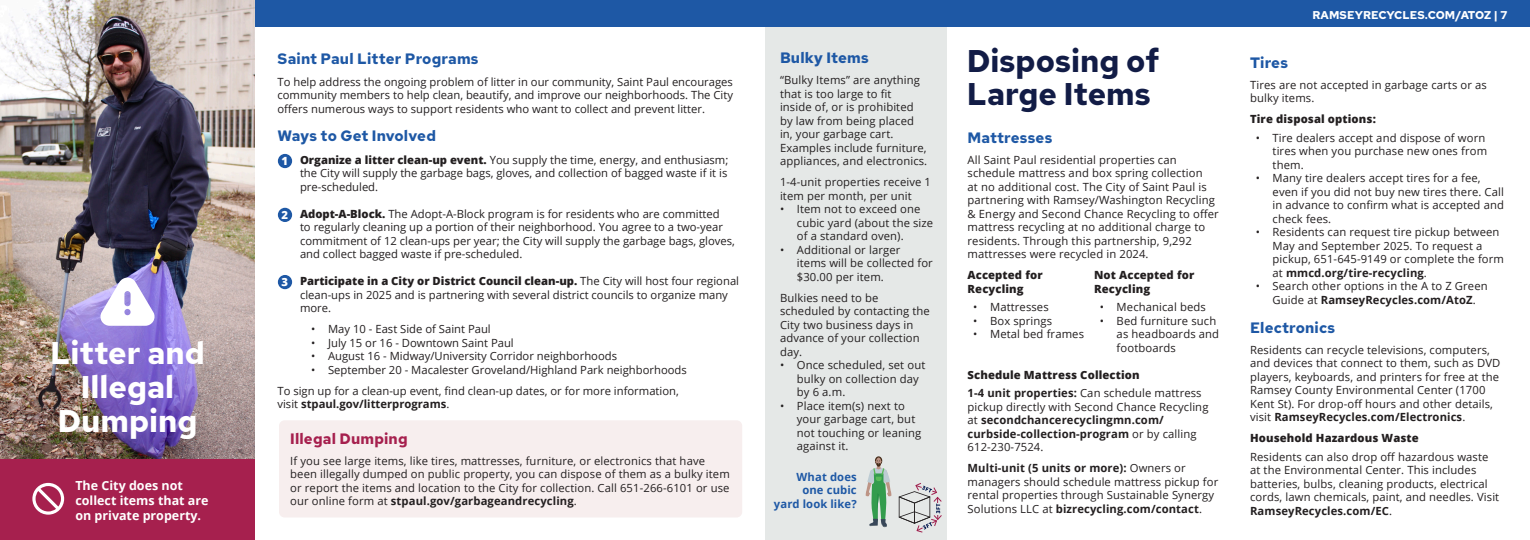
<style>
.page{position:relative;width:1530px;height:540px;background:#fff}
.page>*{position:absolute;margin:0;border:0;box-sizing:border-box;transform-origin:0 0}
.t1{font:700 31.25px "Red Hat Text";color:#fff}
.t2{font:700 31.25px "Red Hat Text";color:#121c46}
.t3{font:700 15px "Red Hat Text";letter-spacing:.01em;color:#1e58a5}
.t4{font:700 15px "Red Hat Text";letter-spacing:.01em;color:#a6204e}
.Paragraph{font:700 12.5px/15px "Open Sans";color:#fff}
.Callout_Box_Head_Blue{font:11.25px/13.5px "Open Sans";letter-spacing:.01em;color:#231f20}
.Body_Text{font:11.25px/13.5px "Open Sans";color:#231f20;text-align:justify}
.Callout_Box_Head_Blue-2{font:800 11.25px/13.5px "Open Sans";letter-spacing:.01em;color:#231f20}
.Body_Text-2{font:700 11.25px "Open Sans";color:#231f20}
.Callout_Box_Head_Blue-3{font:700 11.25px/13.5px "Open Sans";letter-spacing:.01em;color:#1e58a5;text-align:right}
.Page_Header{font:700 11.25px "Red Hat Text";letter-spacing:.01em;color:#fff}
.Body_Text-3{font:800 11.25px "Open Sans";color:#fff}
.s1{font-weight:800}
.s2{font-weight:400}
.s3{font-weight:700}
</style>
<div class="page">
<div style="left:765px;top:27px;width:182px;height:513px;background:#e5e8e7"></div>
<div style="left:32px;top:0;width:810px;height:27px;background:#1e58a5"></div>
<div style="left:765px;top:0;width:765px;height:27px;background:#1e58a5"></div>
<img style="left:0;top:0;width:255px;height:459px">
<div style="left:279px;top:420px;width:463px;height:98px;background:#f7eeee;border-radius:6px"></div>
<svg style="left:100px;top:278px;width:55px;height:48px"></svg>
<div style="left:278px;top:154px;width:14px;height:14px;background:#1e58a5;border-radius:50%"></div>
<div style="left:278px;top:208px;width:14px;height:14px;background:#1e58a5;border-radius:50%"></div>
<div style="left:278px;top:275px;width:14px;height:14px;background:#1e58a5;border-radius:50%"></div>
<div style="left:0;top:459px;width:255px;height:81px;background:#a6204e"></div>
<svg style="left:32px;top:483px;width:32px;height:32px"></svg>
<svg style="left:899px;top:483px;width:43px;height:50px"></svg>
<svg style="left:866px;top:456px;width:25px;height:71px"></svg>
<h2 class="t1" style="left:50px;top:333px;width:156px">Litter and</h2>
<h2 class="t1" style="left:81px;top:366px;width:95px">Illegal</h2>
<h2 class="t1" style="left:57px;top:400px;width:142px">Dumping</h2>
<p class="Paragraph" style="left:75px;top:477px;width:135px">The City does not collect items that are on private property.</p>
<h3 class="t3" style="left:278px;top:48px;width:203px">Saint Paul Litter Programs</h3>
<p class="Body_Text" style="left:278px;top:75px;width:457px">To help address the ongoing problem of litter in our community, Saint Paul encourages community members to help clean, beautify, and improve our neighborhoods. The City offers numerous ways to support residents who want to collect and prevent litter.</p>
<h3 class="t3" style="left:278px;top:126px;width:160px">Ways to Get Involved</h3>
<p class="Body_Text" style="left:300px;top:152px;width:430px"><span class="s1">Organize a litter clean-up event.</span> You supply the time, energy, and enthusiasm; the City will supply the garbage bags, gloves, and collection of bagged waste if it is pre-scheduled.</p>
<p class="Body_Text" style="left:300px;top:206px;width:436px;text-align:left"><span class="s1">Adopt-A-Block.</span> The Adopt-A-Block program is for residents who are committed<br>to regularly cleaning up a portion of their neighborhood. You agree to a two-year commitment of 12 clean-ups per year; the City will supply the garbage bags, gloves, and collect bagged waste if pre-scheduled.</p>
<p class="Body_Text" style="left:300px;top:274px;width:441px;text-align:left"><span class="s1">Participate in a City or District Council clean-up.</span> The City will host four regional clean-ups in 2025 and is partnering with several district councils to organize many more.</p>
<p class="Callout_Box_Head_Blue" style="left:311px;top:322px;width:181px">• May 10 - East Side of Saint Paul</p>
<p class="Callout_Box_Head_Blue" style="left:311px;top:335px;width:204px">• July 15 or 16 - Downtown Saint Paul</p>
<p class="Callout_Box_Head_Blue" style="left:311px;top:349px;width:307px">• August 16 - Midway/University Corridor neighborhoods</p>
<p class="Callout_Box_Head_Blue" style="left:311px;top:362px;width:377px">• September 20 - Macalester Groveland/Highland Park neighborhoods</p>
<p class="Body_Text" style="left:278px;top:383px;width:403px">To sign up for a clean-up event, find clean-up dates, or for more information,</p>
<p class="Body_Text-2" style="left:278px;top:396px;width:173px"><span class="s2">visit</span> stpaul.gov/litterprograms<span class="s2">.</span></p>
<h3 class="t4" style="left:290px;top:428px;width:119px">Illegal Dumping</h3>
<p class="Callout_Box_Head_Blue" style="left:290px;top:453px;width:441px">If you see large items, like tires, mattresses, furniture, or electronics that have been illegally dumped on public property, you can dispose of them as a bulky item or report the items and location to the City for collection. Call 651-266-6101 or use our online form at <span class="s3">stpaul.gov/garbageandrecycling</span>.</p>
<p class="Body_Text-3" style="left:281px;top:153px;width:8px">1</p>
<p class="Body_Text-3" style="left:281px;top:207px;width:8px">2</p>
<p class="Body_Text-3" style="left:281px;top:274px;width:8px">3</p>
<h3 class="t3" style="left:780px;top:48px;width:90px">Bulky Items</h3>
<p class="Callout_Box_Head_Blue" style="left:780px;top:73px;width:149px">“Bulky Items” are anything that is too large to fit<br>inside of, or is prohibited by law from being placed in, your garbage cart.<br>Examples include furniture, appliances, and electronics.</p>
<p class="Callout_Box_Head_Blue" style="left:780px;top:175px;width:153px">1-4-unit properties receive 1 item per month, per unit</p>
<p class="Callout_Box_Head_Blue" style="left:797px;top:202px;width:138px;text-indent:-17px">• Item not to exceed one cubic yard (about the size of a standard oven).</p>
<p class="Callout_Box_Head_Blue" style="left:797px;top:243px;width:137px;text-indent:-17px">• Additional or larger<br>items will be collected for $30.00 per item.</p>
<p class="Callout_Box_Head_Blue" style="left:780px;top:291px;width:151px">Bulkies need to be scheduled by contacting the<br>City two business days in advance of your collection day.</p>
<p class="Callout_Box_Head_Blue" style="left:797px;top:358px;width:130px;text-indent:-17px">• Once scheduled, set out bulky on collection day by 6 a.m.</p>
<p class="Callout_Box_Head_Blue" style="left:797px;top:399px;width:126px;text-indent:-17px">• Place item(s) next to your garbage cart, but not touching or leaning against it.</p>
<p class="Callout_Box_Head_Blue-3" style="left:774px;top:470px;width:84px">What does one cubic yard look like?</p>
<h2 class="t2" style="left:967px;top:40px;width:194px">Disposing of</h2>
<h2 class="t2" style="left:967px;top:74px;width:185px">Large Items</h2>
<h3 class="t3" style="left:968px;top:127px;width:86px">Mattresses</h3>
<p class="Callout_Box_Head_Blue" style="left:968px;top:153px;width:253px">All Saint Paul residential properties can schedule mattress and box spring collection<br>at no additional cost. The City of Saint Paul is partnering with Ramsey/Washington Recycling &amp; Energy and Second Chance Recycling to offer mattress recycling at no additional charge to residents. Through this partnership, 9,292 mattresses were recycled in 2024.</p>
<p class="Callout_Box_Head_Blue-2" style="left:968px;top:268px;width:77px">Accepted for<br>Recycling</p>
<p class="Callout_Box_Head_Blue" style="left:973px;top:300px;width:77px">• Mattresses</p>
<p class="Callout_Box_Head_Blue" style="left:973px;top:314px;width:81px">• Box springs</p>
<p class="Callout_Box_Head_Blue" style="left:973px;top:327px;width:112px">• Metal bed frames</p>
<p class="Callout_Box_Head_Blue-2" style="left:1094px;top:268px;width:102px">Not Accepted for<br>Recycling</p>
<p class="Callout_Box_Head_Blue" style="left:1100px;top:300px;width:108px">• Mechanical beds</p>
<p class="Callout_Box_Head_Blue" style="left:1117px;top:314px;width:104px;text-indent:-17px">• Bed furniture such as headboards and footboards</p>
<p class="Callout_Box_Head_Blue-2" style="left:968px;top:367px;width:174px">Schedule Mattress Collection</p>
<p class="Callout_Box_Head_Blue" style="left:968px;top:386px;width:242px"><span class="s3">1-4 unit properties:</span> Can schedule mattress pickup directly with Second Chance Recycling at <span class="s3">secondchancerecyclingmn.com/ curbside-collection-program</span> or by calling 612-230-7524.</p>
<p class="Callout_Box_Head_Blue" style="left:968px;top:461px;width:252px"><span class="s3">Multi-unit (5 units or more):</span> Owners or managers should schedule mattress pickup for rental properties through Sustainable Synergy Solutions LLC at <span class="s3">bizrecycling.com/contact</span>.</p>
<p class="Page_Header" style="left:1312px;top:8px;width:197px">RAMSEYRECYCLES.COM/ATOZ | 7</p>
<h3 class="t3" style="left:1250px;top:53px;width:39px">Tires</h3>
<p class="Callout_Box_Head_Blue" style="left:1250px;top:78px;width:238px">Tires are not accepted in garbage carts or as bulky items.</p>
<p class="Callout_Box_Head_Blue-2" style="left:1250px;top:112px;width:127px">Tire disposal options:</p>
<p class="Callout_Box_Head_Blue" style="left:1273px;top:131px;width:216px;text-indent:-17px">• Tire dealers accept and dispose of worn tires when you purchase new ones from them.</p>
<p class="Callout_Box_Head_Blue" style="left:1273px;top:171px;width:233px;text-indent:-17px">• Many tire dealers accept tires for a fee, even if you did not buy new tires there. Call in advance to confirm what is accepted and check fees.</p>
<p class="Callout_Box_Head_Blue" style="left:1273px;top:225px;width:233px;text-indent:-17px">• Residents can request tire pickup between May and September 2025. To request a pickup, 651-645-9149 or complete the form at <span class="s3">mmcd.org/tire-recycling</span>.</p>
<p class="Callout_Box_Head_Blue" style="left:1256px;top:279px;width:233px;text-align:center">• Search other options in the A to Z Green<br>Guide at <span class="s3">RamseyRecycles.com/AtoZ</span>.</p>
<h3 class="t3" style="left:1250px;top:317px;width:87px">Electronics</h3>
<p class="Callout_Box_Head_Blue" style="left:1250px;top:342px;width:252px">Residents can recycle televisions, computers, and devices that connect to them, such as DVD players, keyboards, and printers for free at the Ramsey County Environmental Center (1700<br>Kent St). For drop-off hours and other details, visit <span class="s3">RamseyRecycles.com/Electronics</span>.</p>
<p class="Callout_Box_Head_Blue-2" style="left:1250px;top:431px;width:170px">Household Hazardous Waste</p>
<p class="Callout_Box_Head_Blue" style="left:1250px;top:449px;width:251px">Residents can also drop off hazardous waste at the Environmental Center. This includes batteries, bulbs, cleaning products, electrical cords, lawn chemicals, paint, and needles. Visit <span class="s3">RamseyRecycles.com/EC</span>.</p>
</div>
